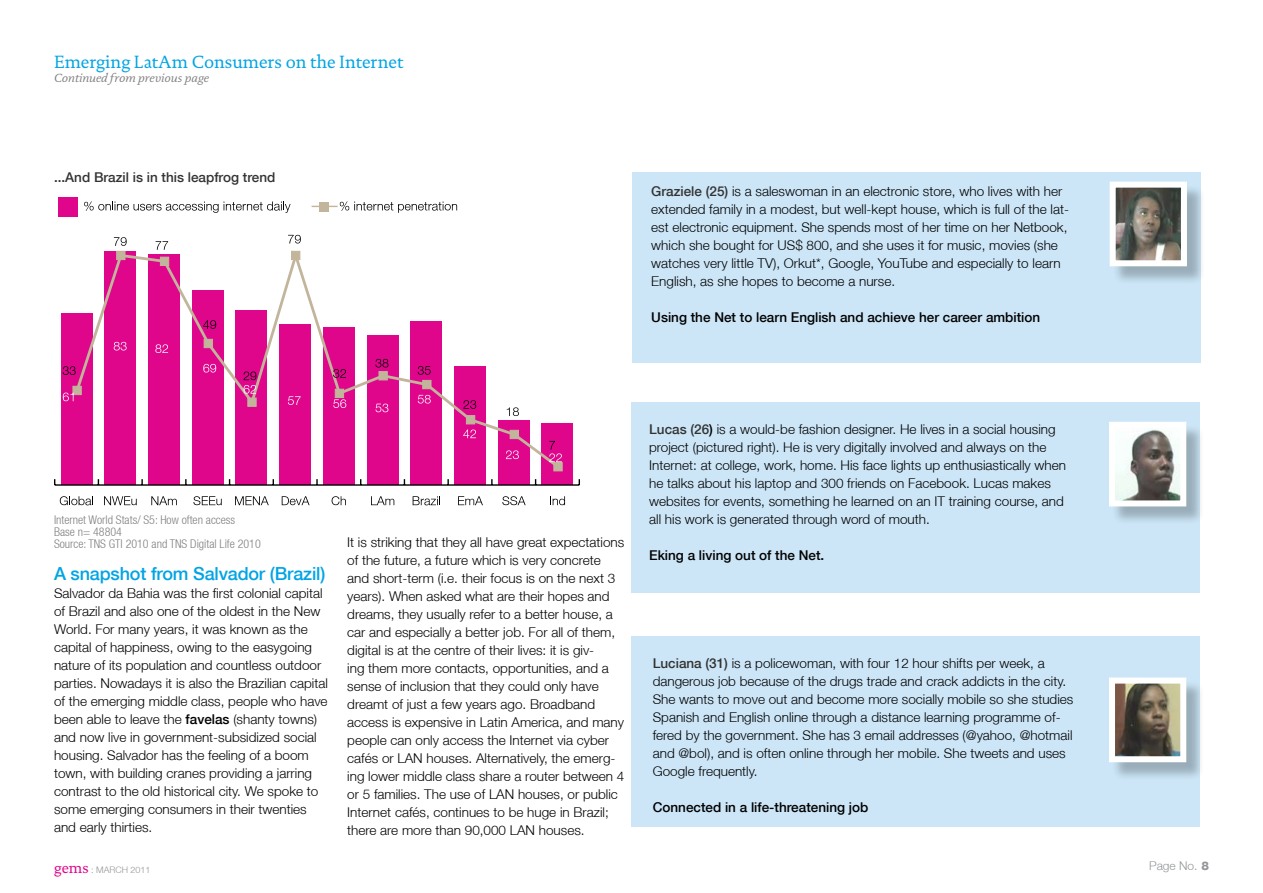
<style>
.page{position:relative;width:1263px;height:893px;background:#fff}
.page>*{position:absolute;margin:0;border:0;box-sizing:border-box;transform-origin:0 0}
.t1{font:18px "DTL Documenta ST";color:#00a4e4}
.t2{font:500 18px "Helvetica Neue";letter-spacing:-.01em;color:#00a4e4}
.t3{font:300 13.5px/18px "Helvetica Neue";color:#000}
.t4{font:500 13.5px "Helvetica Neue";color:#000}
.t5{font:500 13.5px "Helvetica Neue";color:#333}
.t6{font:300 condensed 12px/12px "Helvetica Neue";color:#808080}
.t7{font:12px "DTL Documenta ST Italic";color:#808080}
.t8{font:300 12px "Helvetica Neue";color:#939598}
.t9{font:300 9px "Helvetica Neue";color:#939598}
.s1{font-weight:500;color:#333}
.s2{font-weight:500}
.s3{font-family:"DTL Documenta ST";font-weight:400;font-size:15px;color:#df068c}
.s4{font-weight:800}
</style>
<div class="page">
<div style="left:61px;top:313px;width:31px;height:172px;background:#df068c"></div>
<div style="left:105px;top:251px;width:31px;height:234px;background:#df068c"></div>
<div style="left:148px;top:254px;width:32px;height:231px;background:#df068c"></div>
<div style="left:192px;top:291px;width:31px;height:194px;background:#df068c"></div>
<div style="left:236px;top:311px;width:31px;height:174px;background:#df068c"></div>
<div style="left:279px;top:325px;width:32px;height:160px;background:#df068c"></div>
<div style="left:323px;top:327px;width:32px;height:158px;background:#df068c"></div>
<div style="left:367px;top:336px;width:31px;height:149px;background:#df068c"></div>
<div style="left:411px;top:322px;width:31px;height:163px;background:#df068c"></div>
<div style="left:454px;top:367px;width:32px;height:118px;background:#df068c"></div>
<div style="left:498px;top:420px;width:31px;height:65px;background:#df068c"></div>
<div style="left:542px;top:423px;width:31px;height:62px;background:#df068c"></div>
<hr style="left:55px;top:484px;width:524px;height:2px;background:#000">
<svg style="left:550px;top:496px;width:15px;height:9px"></svg>
<svg style="left:502px;top:496px;width:24px;height:9px"></svg>
<svg style="left:458px;top:496px;width:25px;height:9px"></svg>
<svg style="left:413px;top:496px;width:27px;height:9px"></svg>
<svg style="left:371px;top:496px;width:23px;height:9px"></svg>
<svg style="left:332px;top:496px;width:14px;height:9px"></svg>
<svg style="left:282px;top:496px;width:28px;height:9px"></svg>
<svg style="left:235px;top:496px;width:34px;height:9px"></svg>
<svg style="left:193px;top:496px;width:29px;height:9px"></svg>
<svg style="left:151px;top:496px;width:26px;height:9px"></svg>
<svg style="left:104px;top:496px;width:33px;height:9px"></svg>
<svg style="left:60px;top:496px;width:33px;height:9px"></svg>
<svg style="left:74px;top:252px;width:481px;height:219px"></svg>
<div style="left:73px;top:386px;width:9px;height:9px;background:#c2b59b;border:1px solid #c2b59b"></div>
<div style="left:116px;top:251px;width:9px;height:9px;background:#c2b59b;border:1px solid #c2b59b"></div>
<div style="left:160px;top:257px;width:9px;height:9px;background:#c2b59b;border:1px solid #c2b59b"></div>
<div style="left:204px;top:339px;width:9px;height:9px;background:#c2b59b"></div>
<div style="left:247px;top:398px;width:9px;height:9px;background:#c2b59b;border:1px solid #c2b59b"></div>
<div style="left:291px;top:251px;width:9px;height:9px;background:#c2b59b"></div>
<div style="left:335px;top:389px;width:9px;height:9px;background:#c2b59b;border:1px solid #c2b59b"></div>
<div style="left:379px;top:371px;width:9px;height:9px;background:#c2b59b;border:1px solid #c2b59b"></div>
<div style="left:422px;top:380px;width:9px;height:9px;background:#c2b59b;border:1px solid #c2b59b"></div>
<div style="left:466px;top:415px;width:9px;height:9px;background:#c2b59b;border:1px solid #c2b59b"></div>
<div style="left:510px;top:430px;width:9px;height:9px;background:#c2b59b;border:1px solid #c2b59b"></div>
<div style="left:553px;top:462px;width:9px;height:9px;background:#c2b59b;border:1px solid #c2b59b"></div>
<svg style="left:63px;top:366px;width:13px;height:9px"></svg>
<svg style="left:114px;top:237px;width:13px;height:9px"></svg>
<svg style="left:156px;top:241px;width:12px;height:9px"></svg>
<svg style="left:203px;top:320px;width:13px;height:9px"></svg>
<svg style="left:288px;top:235px;width:13px;height:8px"></svg>
<svg style="left:333px;top:369px;width:13px;height:9px"></svg>
<svg style="left:375px;top:359px;width:13px;height:8px"></svg>
<svg style="left:418px;top:366px;width:13px;height:9px"></svg>
<svg style="left:463px;top:400px;width:13px;height:9px"></svg>
<svg style="left:507px;top:407px;width:12px;height:9px"></svg>
<svg style="left:63px;top:393px;width:11px;height:8px"></svg>
<svg style="left:114px;top:342px;width:13px;height:8px"></svg>
<svg style="left:155px;top:344px;width:13px;height:9px"></svg>
<svg style="left:203px;top:364px;width:13px;height:8px"></svg>
<svg style="left:243px;top:372px;width:13px;height:22px"></svg>
<svg style="left:288px;top:396px;width:13px;height:9px"></svg>
<svg style="left:333px;top:399px;width:13px;height:9px"></svg>
<svg style="left:375px;top:404px;width:13px;height:8px"></svg>
<svg style="left:418px;top:395px;width:13px;height:8px"></svg>
<svg style="left:463px;top:430px;width:13px;height:8px"></svg>
<svg style="left:506px;top:450px;width:13px;height:9px"></svg>
<svg style="left:549px;top:441px;width:13px;height:21px"></svg>
<div style="left:58px;top:197px;width:20px;height:20px;background:#df068c"></div>
<svg style="left:84px;top:201px;width:207px;height:12px"></svg>
<svg style="left:312px;top:201px;width:145px;height:12px"></svg>
<div style="left:632px;top:172px;width:568px;height:191px;background:#cce6f7"></div>
<div style="left:1112px;top:184px;width:100px;height:108px;background:#000;opacity:.25"></div>
<img style="left:1117px;top:189px;width:63px;height:70px">
<div style="left:1110px;top:182px;width:77px;height:84px;border:6px solid #fff"></div>
<div style="left:631px;top:402px;width:569px;height:191px;background:#cce6f7"></div>
<div style="left:1111px;top:424px;width:100px;height:108px;background:#000;opacity:.25"></div>
<img style="left:1116px;top:429px;width:63px;height:70px">
<div style="left:1109px;top:422px;width:77px;height:84px;border:6px solid #fff"></div>
<div style="left:631px;top:636px;width:569px;height:191px;background:#cce6f7"></div>
<div style="left:1111px;top:680px;width:100px;height:108px;background:#000;opacity:.25"></div>
<img style="left:1116px;top:685px;width:63px;height:70px">
<div style="left:1109px;top:678px;width:77px;height:84px;border:6px solid #fff"></div>
<h1 class="t1" style="left:54px;top:51px;width:351px">Emerging LatAm Consumers on the Internet</h1>
<p class="t7" style="left:54px;top:71px;width:157px">Continued from previous page</p>
<p class="t5" style="left:54px;top:169px;width:223px">...And Brazil is in this leapfrog trend</p>
<p class="t3" style="left:651px;top:182px;width:419px"><span class="s1">Graziele (25)</span> is a saleswoman in an electronic store, who lives with her extended family in a modest, but well-kept house, which is full of the lat&shy;est electronic equipment. She spends most of her time on her Netbook, which she bought for US$ 800, and she uses it for music, movies (she watches very little TV), Orkut*, Google, YouTube and especially to learn English, as she hopes to become a nurse.</p>
<p class="t4" style="left:651px;top:310px;width:390px">Using the Net to learn English and achieve her career ambition</p>
<p class="t6" style="left:54px;top:514px;width:208px">Internet World Stats/ S5: How often access<br>Base n= 48804<br>Source: TNS GTI 2010 and TNS Digital Life 2010</p>
<h1 class="t2" style="left:54px;top:563px;width:273px">A snapshot from Salvador (Brazil)</h1>
<p class="t3" style="left:54px;top:584px;width:275px">Salvador da Bahia was the first colonial capital of Brazil and also one of the oldest in the New World. For many years, it was known as the capital of happiness, owing to the easygoing nature of its population and countless outdoor parties. Nowadays it is also the Brazilian capital of the emerging middle class, people who have been able to leave the <span class="s2">favelas</span> (shanty towns) and now live in government-subsidized social housing. Salvador has the feeling of a boom town, with building cranes providing a jarring contrast to the old historical city. We spoke to some emerging consumers in their twenties and early thirties.</p>
<p class="t3" style="left:347px;top:533px;width:279px">It is striking that they all have great expectations of the future, a future which is very concrete and short-term (i.e. their focus is on the next 3 years). When asked what are their hopes and dreams, they usually refer to a better house, a car and especially a better job. For all of them, digital is at the centre of their lives: it is giv-<br>ing them more contacts, opportunities, and a sense of inclusion that they could only have dreamt of just a few years ago. Broadband access is expensive in Latin America, and many people can only access the Internet via cyber cafés or LAN houses. Alternatively, the emerg&shy;ing lower middle class share a router between 4 or 5 families. The use of LAN houses, or public Internet cafés, continues to be huge in Brazil; there are more than 90,000 LAN houses.</p>
<p class="t3" style="left:649px;top:420px;width:418px"><span class="s1">Lucas (26</span><span class="s2">)</span> is a would-be fashion designer. He lives in a social housing project (pictured right). He is very digitally involved and always on the Internet: at college, work, home. His face lights up enthusiastically when he talks about his laptop and 300 friends on Facebook. Lucas makes websites for events, something he learned on an IT training course, and all his work is generated through word of mouth.</p>
<p class="t4" style="left:649px;top:548px;width:177px">Eking a living out of the Net.</p>
<p class="t3" style="left:653px;top:654px;width:422px"><span class="s1">Luciana (31)</span> is a policewoman, with four 12 hour shifts per week, a dangerous job because of the drugs trade and crack addicts in the city.<br>She wants to move out and become more socially mobile so she studies Spanish and English online through a distance learning programme of&shy;fered by the government. She has 3 email addresses (@yahoo, @hotmail and @bol), and is often online through her mobile. She tweets and uses Google frequently.</p>
<p class="t4" style="left:653px;top:799px;width:217px">Connected in a life-threatening job</p>
<p class="t9" style="left:54px;top:864px;width:98px"><span class="s3">gems</span> : MARCH 2011</p>
<p class="t8" style="left:1149px;top:858px;width:61px">Page No. <span class="s4">8</span></p>
</div>
